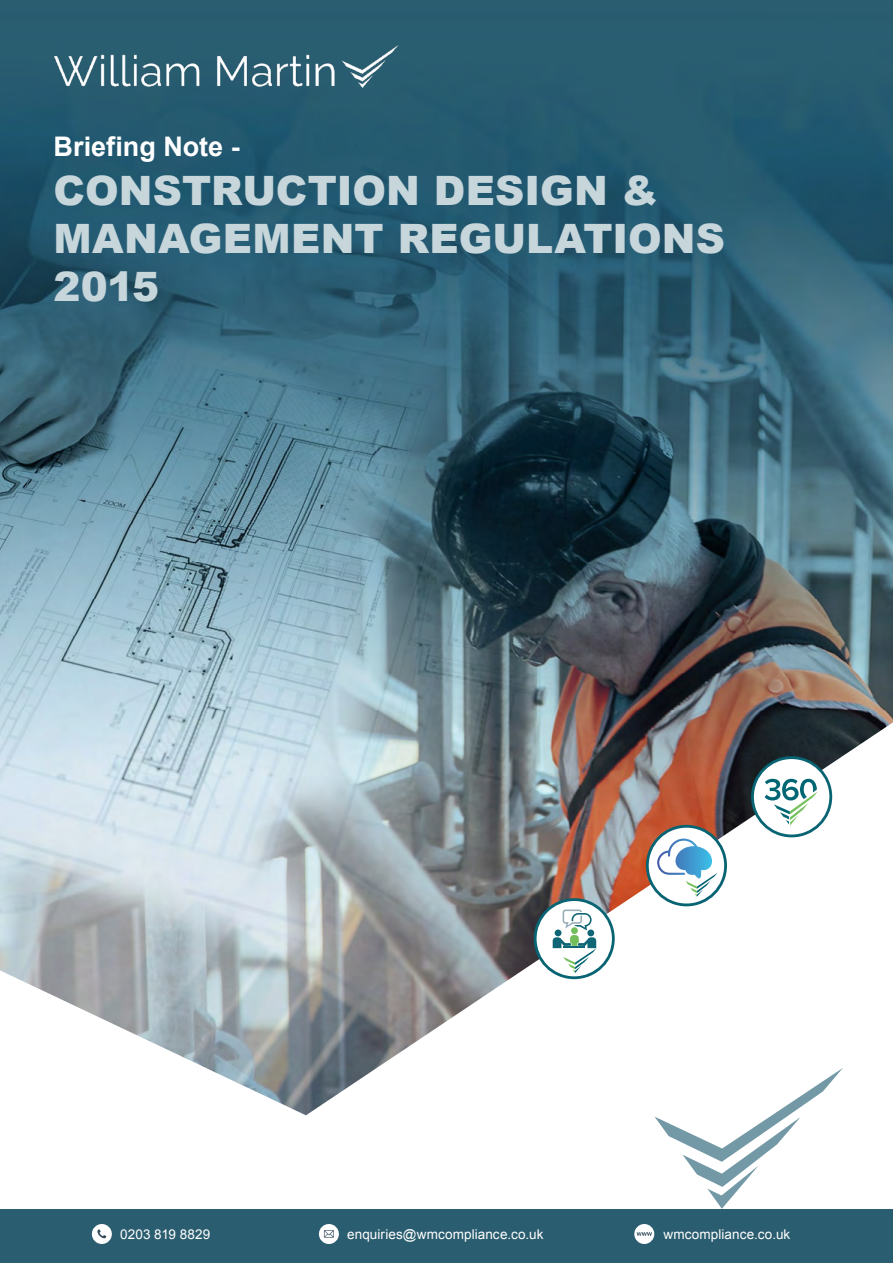
<style>
.page{position:relative;width:893px;height:1263px;background:#fff}
.page>*{position:absolute;margin:0;border:0;box-sizing:border-box;transform-origin:0 0}
.t1{font:900 40.5px/48px "Arial";letter-spacing:.005em;color:#c7d6db}
.t2{font:700 27px "Arial";letter-spacing:-.005em;color:#fff}
.t3{font:13.5px "Arial";letter-spacing:.01em;color:#fff}
</style>
<div class="page">
<img style="left:0;top:12px;width:893px;height:1103px">
<img style="left:54px;top:36px;width:345px;height:62px">
<div style="left:0;top:0;width:893px;height:12px;background:#2a5d6f"></div>
<svg style="left:654px;top:1068px;width:189px;height:141px"></svg>
<div style="left:0;top:1210px;width:893px;height:53px;background:#2a5d6f"></div>
<div style="left:634px;top:1224px;width:20px;height:20px;background:#fff;border-radius:50%"></div>
<svg style="left:637px;top:1232px;width:15px;height:4px"></svg>
<div style="left:92px;top:1224px;width:20px;height:20px;background:#fff;border-radius:50%"></div>
<svg style="left:97px;top:1229px;width:9px;height:9px"></svg>
<div style="left:319px;top:1224px;width:20px;height:20px;background:#fff;border-radius:50%"></div>
<svg style="left:324px;top:1230px;width:10px;height:8px"></svg>
<svg style="left:534px;top:898px;width:81px;height:81px"></svg>
<svg style="left:647px;top:826px;width:79px;height:79px"></svg>
<div style="left:646px;top:825px;width:81px;height:81px;border:3px solid #086473;border-radius:50%"></div>
<svg style="left:656px;top:838px;width:61px;height:59px"></svg>
<div style="left:752px;top:758px;width:79px;height:78px;background:#fff;border-radius:50%"></div>
<div style="left:751px;top:756px;width:81px;height:81px;border:3px solid #086473;border-radius:50%"></div>
<svg style="left:765px;top:779px;width:53px;height:46px"></svg>
<h2 class="t2" style="left:54px;top:129px;width:188px">Briefing Note -</h2>
<h1 class="t1" style="left:54px;top:166px;width:673px">CONSTRUCTION DESIGN &amp;<br>MANAGEMENT REGULATIONS<br>2015</h1>
<p class="t3" style="left:120px;top:1225px;width:92px">0203 819 8829</p>
<p class="t3" style="left:347px;top:1225px;width:198px">enquiries@wmcompliance.co.uk</p>
<p class="t3" style="left:664px;top:1225px;width:128px">wmcompliance.co.uk</p>
</div>
